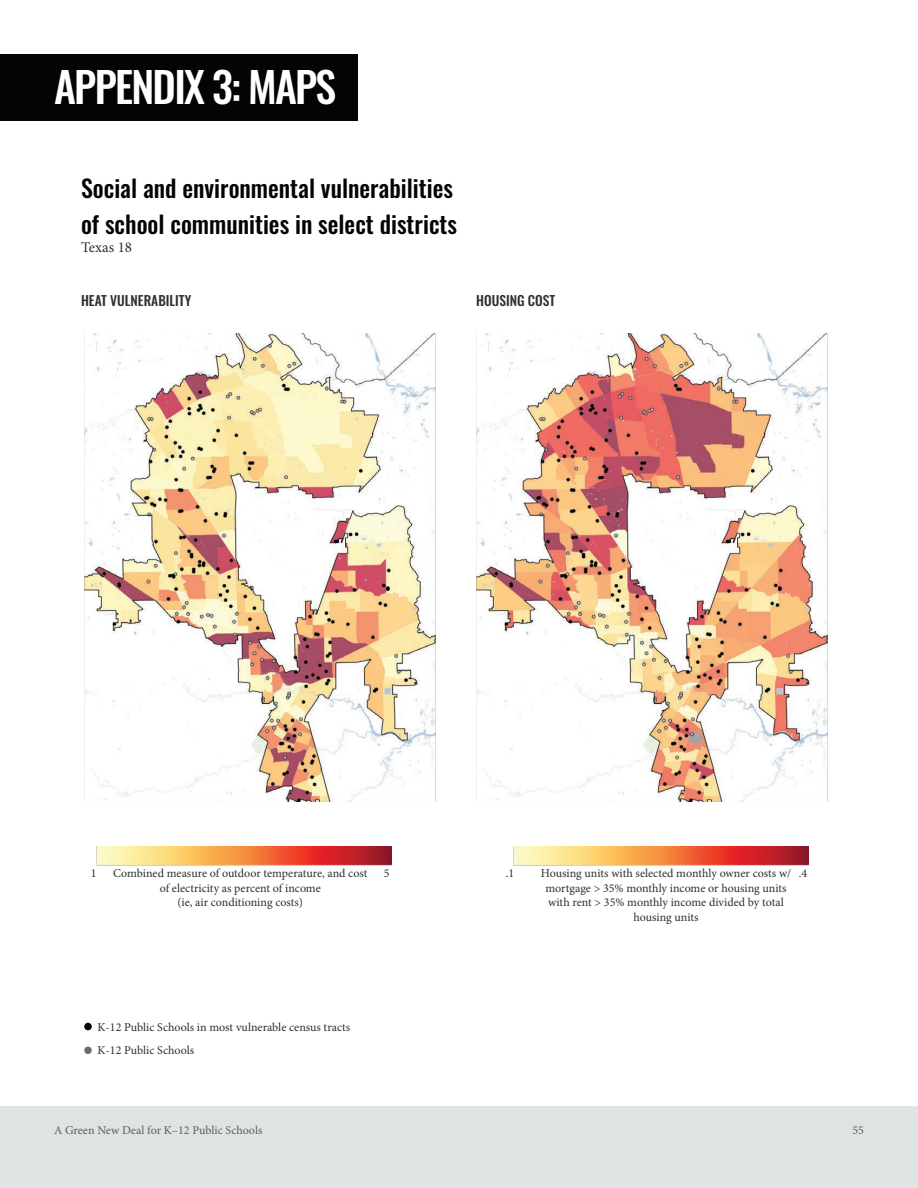
<style>
.page{position:relative;width:918px;height:1188px;background:#fff}
.page>*{position:absolute;margin:0;border:0;box-sizing:border-box;transform-origin:0 0}
.t1{font:500 42px "Oswald";letter-spacing:-.04em;color:#fff}
.t2{font:500 24px/36px "Oswald";color:#040503}
.t3{font:15px "Minion Pro";color:#2d3030}
.t4{font:500 13.5px "Oswald";color:#2d3030}
.t5{font:12px/14.4px "Minion Pro";color:#2d3030;text-align:center}
.t6{font:12px "Minion Pro";color:#5d5f5f}
</style>
<div class="page">
<div style="left:0;top:1107px;width:918px;height:81px;background:#e0e3e3"></div>
<div style="left:0;top:54px;width:357px;height:67px;background:#040503"></div>
<img style="left:97px;top:847px;width:295px;height:18px">
<img style="left:513px;top:847px;width:295px;height:18px">
<div style="left:84px;top:1023px;width:8px;height:7px;background:#040503;border-radius:50%"></div>
<div style="left:84px;top:1047px;width:8px;height:7px;background:#6e6f6f;border-radius:50%"></div>
<img style="left:84px;top:333px;width:351px;height:468px">
<img style="left:476px;top:333px;width:351px;height:468px">
<h1 class="t1" style="left:54px;top:65px;width:284px">APPENDIX 3: MAPS</h1>
<h2 class="t2" style="left:81px;top:172px;width:378px">Social and environmental vulnerabilities of school communities in select districts</h2>
<p class="t3" style="left:81px;top:237px;width:53px">Texas 18</p>
<p class="t4" style="left:81px;top:293px;width:112px">HEAT VULNERABILITY</p>
<p class="t4" style="left:476px;top:293px;width:81px">HOUSING COST</p>
<p class="t5" style="left:113px;top:867px;width:256px">Combined measure of outdoor temperature, and cost of electricity as percent of income<br>(ie, air conditioning costs)</p>
<p class="t5" style="left:541px;top:867px;width:252px">Housing units with selected monthly owner costs w/ mortgage &gt; 35% monthly income or housing units with rent &gt; 35% monthly income divided by total housing units</p>
<p class="t5" style="left:91px;top:867px;width:7px">1</p>
<p class="t5" style="left:384px;top:867px;width:7px">5</p>
<p class="t5" style="left:506px;top:867px;width:10px">.1</p>
<p class="t5" style="left:799px;top:867px;width:10px">.4</p>
<p class="t5" style="left:98px;top:1016px;width:254px;line-height:22.8px;text-align:left">K-12 Public Schools in most vulnerable census tracts<br>K-12 Public Schools</p>
<p class="t6" style="left:54px;top:1122px;width:210px">A Green New Deal for K–12 Public Schools</p>
<p class="t6" style="left:852px;top:1122px;width:13px">55</p>
</div>
